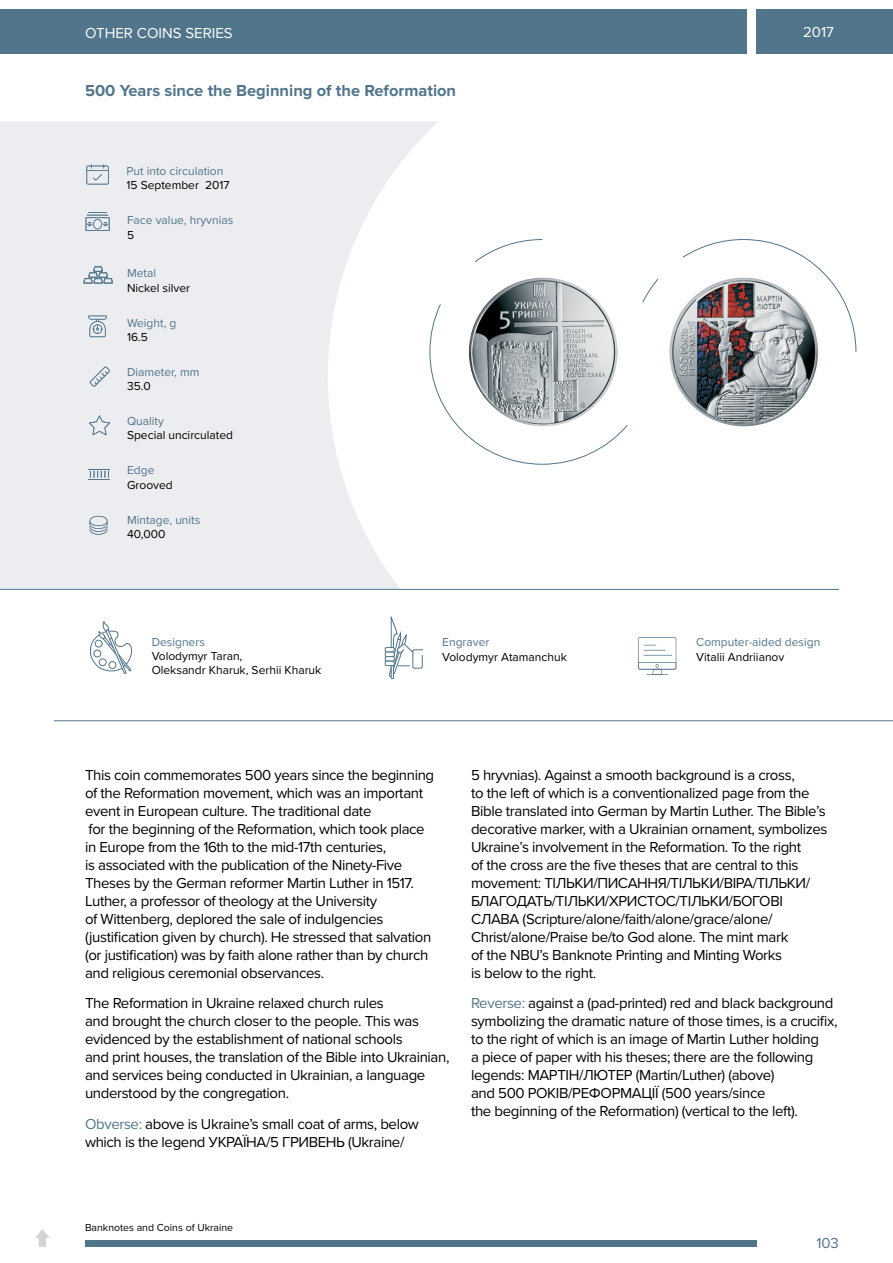
<style>
.page{position:relative;width:893px;height:1263px;background:#fff}
.page>*{position:absolute;margin:0;border:0;box-sizing:border-box;transform-origin:0 0}
.t1{font:700 16.5px "Proxima Nova";color:#51758b}
.t2{font:15px/18px "Proxima Nova";letter-spacing:-.025em;color:#000}
.t3{font:15px "Proxima Nova";color:#fff}
.t4{font:15px "Proxima Nova";color:#51758b}
.t5{font:12px/14.4px "Proxima Nova";color:#000}
.t6{font:12px "Proxima Nova";color:#51758b}
.t7{font:10.5px "Proxima Nova";color:#000}
.s1{color:#51758b}
</style>
<div class="page">
<div style="left:0;top:121px;width:328px;height:468px;background:#ecedf0"></div>
<svg style="left:328px;top:121px;width:565px;height:601px"></svg>
<div style="left:0;top:10px;width:747px;height:44px;background:#51758b"></div>
<div style="left:756px;top:10px;width:137px;height:44px;background:#51758b"></div>
<div style="left:85px;top:1240px;width:671px;height:7px;background:#51758b"></div>
<hr style="left:54px;top:720px;width:839px;height:1px;background:#51758b">
<hr style="left:0;top:589px;width:839px;height:1px;background:#51758b">
<svg style="left:35px;top:1229px;width:14px;height:18px"></svg>
<svg style="left:474px;top:239px;width:69px;height:24px"></svg>
<svg style="left:682px;top:239px;width:175px;height:114px"></svg>
<svg style="left:429px;top:303px;width:199px;height:162px"></svg>
<svg style="left:642px;top:278px;width:17px;height:25px"></svg>
<img style="left:469px;top:278px;width:149px;height:148px;border-radius:73px">
<img style="left:669px;top:277px;width:149px;height:149px;border-radius:74px">
<svg style="left:89px;top:621px;width:43px;height:53px"></svg>
<svg style="left:385px;top:617px;width:39px;height:62px"></svg>
<div style="left:385px;top:661px;width:10px;height:5px;border:1px solid #51758b"></div>
<svg style="left:638px;top:637px;width:38px;height:38px"></svg>
<svg style="left:83px;top:266px;width:30px;height:18px"></svg>
<svg style="left:88px;top:316px;width:19px;height:21px"></svg>
<svg style="left:90px;top:366px;width:20px;height:21px"></svg>
<svg style="left:89px;top:415px;width:21px;height:20px"></svg>
<svg style="left:89px;top:469px;width:21px;height:11px"></svg>
<svg style="left:90px;top:516px;width:17px;height:19px"></svg>
<svg style="left:86px;top:212px;width:24px;height:19px"></svg>
<svg style="left:86px;top:164px;width:23px;height:20px"></svg>
<p class="t3" style="left:85px;top:24px;width:149px">OTHER COINS SERIES</p>
<p class="t1" style="left:85px;top:81px;width:373px">500 Years since the Beginning of the Reformation</p>
<p class="t6" style="left:126px;top:164px;width:98px">Put into circulation</p>
<p class="t5" style="left:126px;top:178px;width:105px">15 September 2017</p>
<p class="t6" style="left:127px;top:213px;width:108px">Face value, hryvnias</p>
<p class="t5" style="left:127px;top:228px;width:9px">5</p>
<p class="t6" style="left:127px;top:266px;width:31px">Metal</p>
<p class="t5" style="left:127px;top:281px;width:65px">Nickel silver</p>
<p class="t6" style="left:127px;top:316px;width:51px">Weight, g</p>
<p class="t5" style="left:127px;top:330px;width:22px">16.5</p>
<p class="t6" style="left:127px;top:365px;width:74px">Diameter, mm</p>
<p class="t5" style="left:127px;top:379px;width:25px">35.0</p>
<p class="t6" style="left:127px;top:414px;width:38px">Quality</p>
<p class="t5" style="left:127px;top:428px;width:108px">Special uncirculated</p>
<p class="t6" style="left:127px;top:463px;width:29px">Edge</p>
<p class="t5" style="left:127px;top:478px;width:47px">Grooved</p>
<p class="t6" style="left:127px;top:513px;width:75px">Mintage, units</p>
<p class="t5" style="left:127px;top:527px;width:40px">40,000</p>
<p class="t6" style="left:152px;top:634px;width:55px">Designers</p>
<p class="t5" style="left:152px;top:649px;width:171px">Volodymyr Taran,<br>Oleksandr Kharuk, Serhii Kharuk</p>
<p class="t6" style="left:442px;top:635px;width:49px">Engraver</p>
<p class="t5" style="left:442px;top:650px;width:126px">Volodymyr Atamanchuk</p>
<p class="t3" style="left:803px;top:23px;width:32px">2017</p>
<p class="t6" style="left:696px;top:635px;width:126px">Computer-aided design</p>
<p class="t5" style="left:696px;top:650px;width:90px">Vitalii Andriianov</p>
<p class="t2" style="left:85px;top:766px;width:351px">This coin commemorates 500 years since the beginning of the Reformation movement, which was an important event in European culture. The traditional date<br>for the beginning of the Reformation, which took place in Europe from the 16th to the mid-17th centuries,<br>is associated with the publication of the Ninety-Five Theses by the German reformer Martin Luther in 1517.<br>Luther, a professor of theology at the University<br>of Wittenberg, deplored the sale of indulgencies (justification given by church). He stressed that salvation (or justification) was by faith alone rather than by church and religious ceremonial observances.</p>
<p class="t2" style="left:85px;top:995px;width:366px">The Reformation in Ukraine relaxed church rules<br>and brought the church closer to the people. This was evidenced by the establishment of national schools<br>and print houses, the translation of the Bible into Ukrainian, and services being conducted in Ukrainian, a language understood by the congregation.</p>
<p class="t2" style="left:85px;top:1115px;width:335px"><span class="s1">Obverse:</span> above is Ukraine’s small coat of arms, below which is the legend УКРАЇНА/5 ГРИВЕНЬ (Ukraine/</p>
<p class="t2" style="left:471px;top:766px;width:358px">5 hryvnias). Against a smooth background is a cross,<br>to the left of which is a conventionalized page from the Bible translated into German by Martin Luther. The Bible’s decorative marker, with a Ukrainian ornament, symbolizes Ukraine’s involvement in the Reformation. To the right<br>of the cross are the five theses that are central to this movement: ТІЛЬКИ/ПИСАННЯ/ТІЛЬКИ/ВІРА/ТІЛЬКИ/ БЛАГОДАТЬ/ТІЛЬКИ/ХРИСТОС/ТІЛЬКИ/БОГОВІ СЛАВА (Scripture/alone/faith/alone/grace/alone/ Christ/alone/Praise be/to God alone. The mint mark<br>of the NBU’s Banknote Printing and Minting Works<br>is below to the right.</p>
<p class="t2" style="left:471px;top:995px;width:368px"><span class="s1">Reverse:</span> against a (pad-printed) red and black background symbolizing the dramatic nature of those times, is a crucifix, to the right of which is an image of Martin Luther holding<br>a piece of paper with his theses; there are the following legends: МАРТІН/ЛЮТЕР (Martin/Luther) (above)<br>and 500 РОКІВ/РЕФОРМАЦІЇ (500 years/since<br>the beginning of the Reformation) (vertical to the left).</p>
<p class="t7" style="left:85px;top:1221px;width:150px">Banknotes and Coins of Ukraine</p>
<p class="t4" style="left:816px;top:1234px;width:24px">103</p>
</div>
